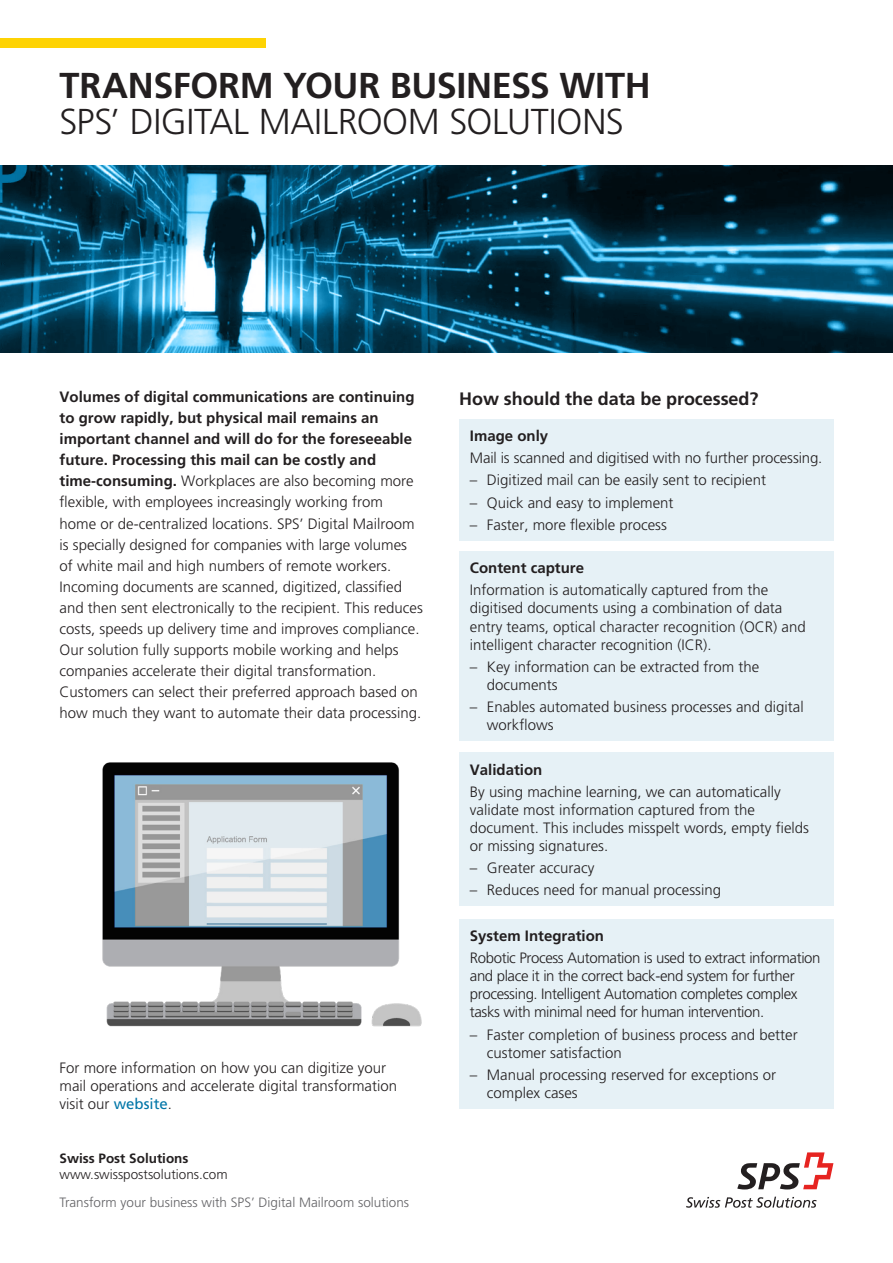
<style>
.page{position:relative;width:893px;height:1263px;background:#fff}
.page>*{position:absolute;margin:0;border:0;box-sizing:border-box;transform-origin:0 0}
.Introduction{font:300 36px/36px "Frutiger";letter-spacing:-.01em;color:#231f20}
.Body_11_13pt{font:700 18px "Frutiger";letter-spacing:-.005em;color:#231f20}
.Body_11_13pt-2{font:300 15px/18px "Frutiger";color:#231f20}
.Introduction-2{font:300 15px/21px "Frutiger";color:#231f20}
.Body_11_13pt-3{font:300 15px/18px "Frutiger";letter-spacing:-.025em;color:#231f20}
.Body_11_13pt-4{font:700 15px "Frutiger";color:#231f20}
.t1{font:300 13.5px "Frutiger";color:#636366}
.t2{font:300 13.5px "Frutiger";color:#231f20}
.t3{font:700 13.5px "Frutiger";color:#231f20}
.s1{font-weight:700}
.s2{font-weight:400;color:#0076a8}
</style>
<div class="page">
<div style="left:459px;top:753px;width:374px;height:153px;background:#e6f1f6"></div>
<div style="left:459px;top:551px;width:374px;height:190px;background:#e6f1f6"></div>
<div style="left:459px;top:419px;width:374px;height:121px;background:#e6f1f6"></div>
<div style="left:459px;top:919px;width:374px;height:189px;background:#e6f1f6"></div>
<img style="left:0;top:166px;width:893px;height:187px">
<div style="left:0;top:38px;width:265px;height:9px;background:#fed304"></div>
<img style="left:102px;top:762px;width:320px;height:265px">
<svg style="left:686px;top:1196px;width:131px;height:12px"></svg>
<svg style="left:737px;top:1152px;width:96px;height:37px"></svg>
<p class="Introduction" style="left:60px;top:68px;width:593px"><span class="s1">TRANSFORM YOUR BUSINESS WITH<br></span>SPS’ DIGITAL MAILROOM SOLUTIONS</p>
<p class="Introduction-2" style="left:60px;top:387px;width:365px"><span class="s1">Volumes of digital communications are continuing to grow rapidly, but physical mail remains an important channel and will do for the foreseeable future. Processing this mail can be costly and time-consuming.</span> Workplaces are also becoming more flexible, with employees increasingly working from home or de-centralized locations. SPS’ Digital Mailroom is specially designed for companies with large volumes of white mail and high numbers of remote workers.<br>Incoming documents are scanned, digitized, classified and then sent electronically to the recipient. This reduces costs, speeds up delivery time and improves compliance.<br>Our solution fully supports mobile working and helps companies accelerate their digital transformation.<br>Customers can select their preferred approach based on how much they want to automate their data processing.</p>
<p class="Body_11_13pt-2" style="left:60px;top:1058px;width:339px">For more information on how you can digitize your mail operations and accelerate digital transformation visit our <span class="s2">website</span>.</p>
<p class="t3" style="left:60px;top:1150px;width:131px">Swiss Post Solutions</p>
<p class="t2" style="left:60px;top:1166px;width:170px">www.swisspostsolutions.com</p>
<p class="t1" style="left:60px;top:1195px;width:351px">Transform your business with SPS’ Digital Mailroom solutions</p>
<p class="Body_11_13pt" style="left:459px;top:388px;width:301px">How should the data be processed?</p>
<p class="Body_11_13pt-4" style="left:470px;top:427px;width:80px">Image only</p>
<p class="Body_11_13pt-2" style="left:470px;top:449px;width:354px">Mail is scanned and digitised with no further processing.</p>
<p class="Body_11_13pt-2" style="left:470px;top:471px;width:298px">– Digitized mail can be easily sent to recipient</p>
<p class="Body_11_13pt-2" style="left:470px;top:493px;width:205px">– Quick and easy to implement</p>
<p class="Body_11_13pt-2" style="left:470px;top:516px;width:199px">– Faster, more flexible process</p>
<p class="Body_11_13pt-4" style="left:470px;top:559px;width:116px">Content capture</p>
<p class="Body_11_13pt-2" style="left:470px;top:581px;width:337px">Information is automatically captured from the digitised documents using a combination of data entry teams, optical character recognition (OCR) and intelligent character recognition (ICR).</p>
<p class="Body_11_13pt-2" style="left:487px;top:658px;width:274px;text-indent:-17px">– Key information can be extracted from the documents</p>
<p class="Body_11_13pt-2" style="left:487px;top:698px;width:318px;text-indent:-17px">– Enables automated business processes and digital workflows</p>
<p class="Body_11_13pt-4" style="left:470px;top:761px;width:74px">Validation</p>
<p class="Body_11_13pt-2" style="left:470px;top:783px;width:341px">By using machine learning, we can automatically validate most information captured from the document. This includes misspelt words, empty fields or missing signatures.</p>
<p class="Body_11_13pt-2" style="left:470px;top:859px;width:126px">– Greater accuracy</p>
<p class="Body_11_13pt-2" style="left:470px;top:881px;width:253px">– Reduces need for manual processing</p>
<p class="Body_11_13pt-4" style="left:470px;top:927px;width:136px">System Integration</p>
<p class="Body_11_13pt-3" style="left:470px;top:949px;width:352px">Robotic Process Automation is used to extract information and place it in the correct back-end system for further processing. Intelligent Automation completes complex tasks with minimal need for human intervention.</p>
<p class="Body_11_13pt-2" style="left:487px;top:1026px;width:312px;text-indent:-17px">– Faster completion of business process and better customer satisfaction</p>
<p class="Body_11_13pt-2" style="left:487px;top:1066px;width:291px;text-indent:-17px">– Manual processing reserved for exceptions or complex cases</p>
</div>
